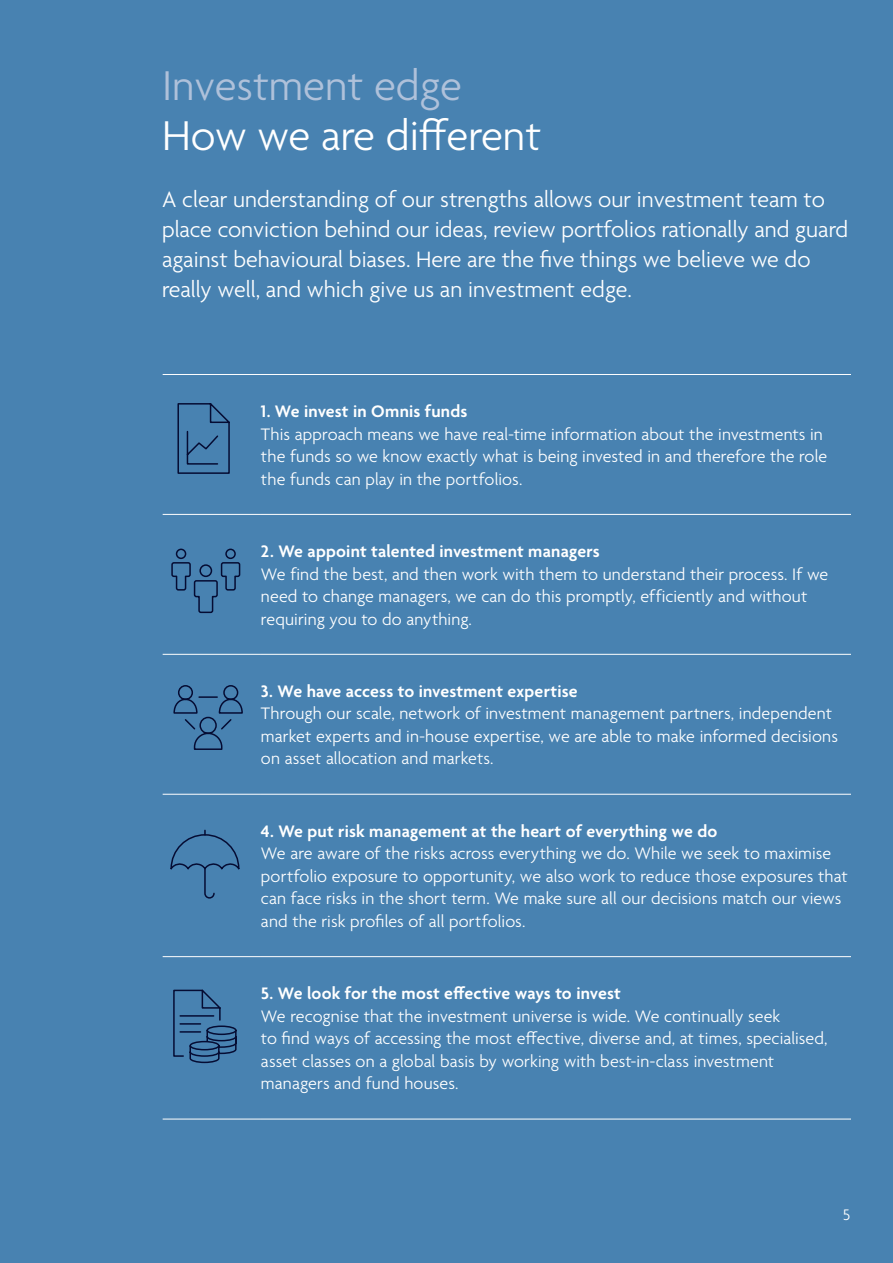
<style>
.page{position:relative;width:893px;height:1263px;background:#4882b1}
.page>*{position:absolute;margin:0;border:0;box-sizing:border-box;transform-origin:0 0}
.Heading{font:300 45px "Agenda";color:#fff}
.Heading-2{font:300 45px "Agenda";color:#afc1da}
.Heading-3{font:300 24px/30px "Agenda";color:#fff}
.Body{font:300 18px/22.5px "Agenda";letter-spacing:.005em;color:#fff}
.Subheading{font:600 18px "Agenda";letter-spacing:.01em;color:#fff}
.t1{font:300 16.5px "Agenda";color:#fff}
.s1{font-weight:600}
</style>
<div class="page">
<hr style="left:163px;top:374px;width:98px;height:1px;background:#fff">
<hr style="left:261px;top:374px;width:590px;height:1px;background:#fff">
<hr style="left:163px;top:514px;width:98px;height:1px;background:#fff">
<hr style="left:261px;top:514px;width:590px;height:1px;background:#fff">
<hr style="left:163px;top:654px;width:98px;height:1px;background:#fff">
<hr style="left:261px;top:654px;width:590px;height:1px;background:#fff">
<hr style="left:163px;top:794px;width:98px;height:1px;background:#fff">
<hr style="left:261px;top:794px;width:590px;height:1px;background:#fff">
<hr style="left:163px;top:956px;width:98px;height:1px;background:#fff">
<hr style="left:261px;top:956px;width:590px;height:1px;background:#fff">
<hr style="left:163px;top:1119px;width:98px;height:1px;background:#fff">
<hr style="left:261px;top:1119px;width:590px;height:1px;background:#fff">
<svg style="left:173px;top:989px;width:64px;height:75px"></svg>
<svg style="left:177px;top:403px;width:53px;height:71px"></svg>
<svg style="left:173px;top:685px;width:70px;height:65px"></svg>
<svg style="left:170px;top:829px;width:70px;height:70px"></svg>
<svg style="left:171px;top:548px;width:70px;height:66px"></svg>
<p class="Heading-2" style="left:162px;top:62px;width:301px">Investment edge</p>
<p class="Heading" style="left:162px;top:111px;width:380px">How we are different</p>
<p class="Heading-3" style="left:162px;top:186px;width:688px">A clear understanding of our strengths allows our investment team to place conviction behind our ideas, review portfolios rationally and guard against behavioural biases. Here are the five things we believe we do really well, and which give us an investment edge.</p>
<p class="Subheading" style="left:261px;top:402px;width:208px">1. We invest in Omnis funds</p>
<p class="Body" style="left:261px;top:424px;width:568px">This approach means we have real-time information about the investments in the funds so we know exactly what is being invested in and therefore the role the funds can play in the portfolios.</p>
<p class="Body" style="left:261px;top:541px;width:569px"><span class="s1">2. We appoint talented investment managers<br></span>We find the best, and then work with them to understand their process. If we need to change managers, we can do this promptly, efficiently and without requiring you to do anything.</p>
<p class="Body" style="left:261px;top:681px;width:578px"><span class="s1">3. We have access to investment expertise<br></span>Through our scale, network of investment management partners, independent market experts and in-house expertise, we are able to make informed decisions on asset allocation and markets.</p>
<p class="Body" style="left:261px;top:821px;width:588px"><span class="s1">4. We put risk management at the heart of everything we do<br></span>We are aware of the risks across everything we do. While we seek to maximise portfolio exposure to opportunity, we also work to reduce those exposures that can face risks in the short term. We make sure all our decisions match our views and the risk profiles of all portfolios.</p>
<p class="Body" style="left:261px;top:983px;width:568px"><span class="s1">5. We look for the most effective ways to invest<br></span>We recognise that the investment universe is wide. We continually seek<br>to find ways of accessing the most effective, diverse and, at times, specialised, asset classes on a global basis by working with best-in-class investment managers and fund houses.</p>
<p class="t1" style="left:843px;top:1206px;width:9px">5</p>
</div>
